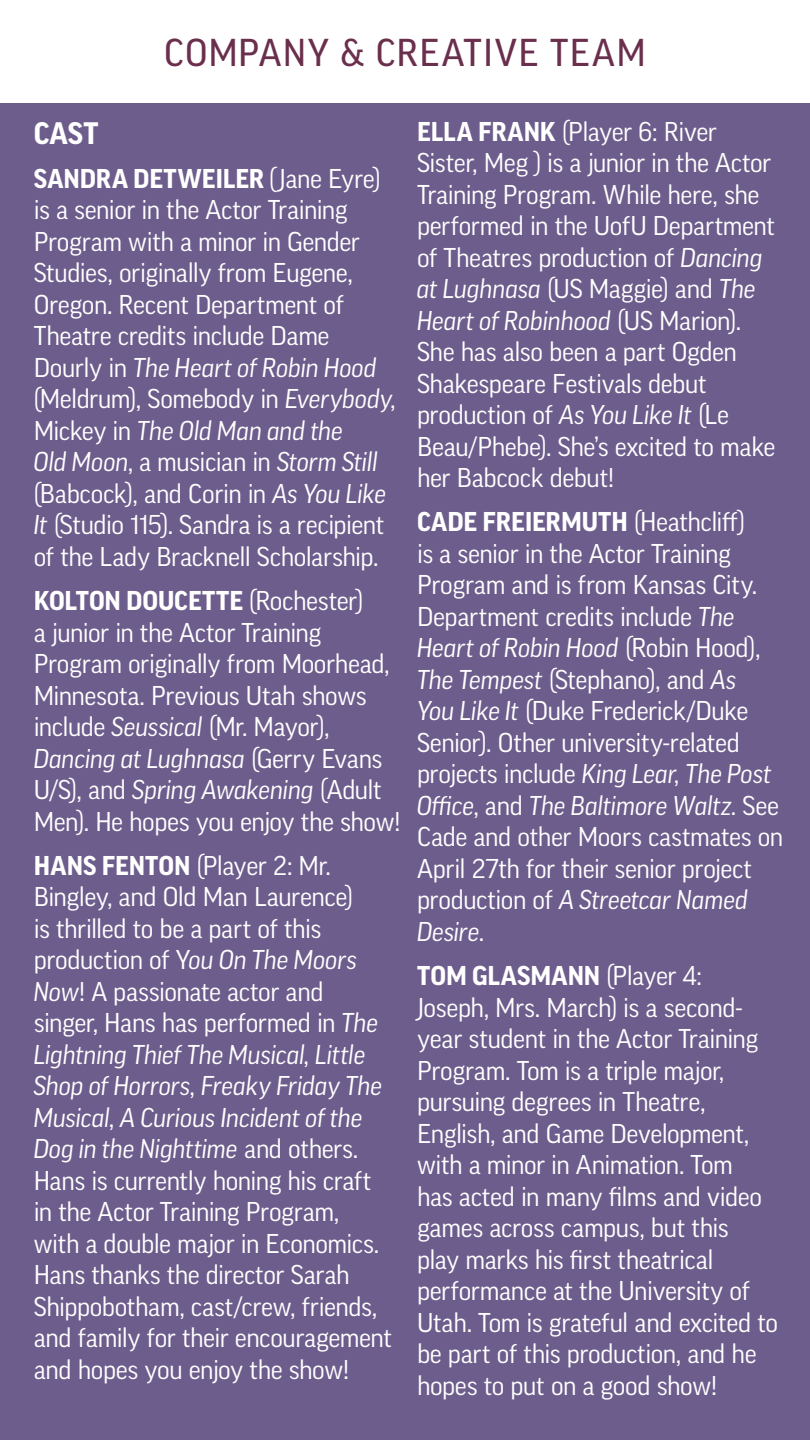
<style>
.page{position:relative;width:810px;height:1440px;background:#fff}
.page>*{position:absolute;margin:0;border:0;box-sizing:border-box;transform-origin:0 0}
.t1{font:37.5px "Good OT News";letter-spacing:.035em;color:#6a2f4c}
.t2{font:700 30px "Good OT";color:#fff}
.t3{font:26.25px/31.5px "Good OT";letter-spacing:-.015em;color:#fff}
.s1{font-weight:700}
.s2{font-style:italic}
</style>
<div class="page">
<div style="left:0;top:104px;width:810px;height:1336px;background:#6d5d8c"></div>
<h1 class="t1" style="left:164px;top:32px;width:483px">COMPANY &amp; CREATIVE TEAM</h1>
<p class="t2" style="left:34px;top:117px;width:66px">CAST</p>
<p class="t3" style="left:34px;top:163px;width:363px"><span class="s1">SANDRA DETWEILER</span> (Jane Eyre) is a senior in the Actor Training<br>Program with a minor in Gender<br>Studies, originally from Eugene,<br>Oregon. Recent Department of<br>Theatre credits include Dame<br>Dourly in <span class="s2">The Heart of Robin Hood </span>(Meldrum), Somebody in <span class="s2">Everybody</span>,<br>Mickey in <span class="s2">The Old Man and the<br>Old Moon</span>, a musician in <span class="s2">Storm Still </span>(Babcock), and Corin in <span class="s2">As You Like<br>It</span> (Studio 115). Sandra is a recipient of the Lady Bracknell Scholarship.</p>
<p class="t3" style="left:34px;top:585px;width:368px"><span class="s1">KOLTON DOUCETTE</span> (Rochester)<br>a junior in the Actor Training<br>Program originally from Moorhead,<br>Minnesota. Previous Utah shows include <span class="s2">Seussical</span> (Mr. Mayor),<br><span class="s2">Dancing at Lughnasa</span> (Gerry Evans<br>U/S), and <span class="s2">Spring Awakening</span> (Adult<br>Men). He hopes you enjoy the show!</p>
<p class="t3" style="left:34px;top:850px;width:360px"><span class="s1">HANS FENTON</span> (Player 2: Mr.<br>Bingley, and Old Man Laurence)<br>is thrilled to be a part of this production of Y<span class="s2">ou On The Moors<br>Now</span>! A passionate actor and singer, Hans has performed in <span class="s2">The<br>Lightning Thief The Musical</span>, <span class="s2">Little<br>Shop of Horrors</span>, <span class="s2">Freaky Friday The<br>Musical</span>, <span class="s2">A Curious Incident of the<br>Dog in the Nighttime</span> and others.<br>Hans is currently honing his craft in the Actor Training Program,<br>with a double major in Economics.<br>Hans thanks the director Sarah<br>Shippobotham, cast/crew, friends, and family for their encouragement and hopes you enjoy the show!</p>
<p class="t3" style="left:417px;top:116px;width:360px"><span class="s1">ELLA FRANK</span> (Player 6: River<br>Sister, Meg ) is a junior in the Actor<br>Training Program. While here, she performed in the UofU Department of Theatres production of <span class="s2">Dancing at Lughnasa</span> (US Maggie) and <span class="s2">The<br>Heart of Robinhood</span> (US Marion).<br>She has also been a part Ogden<br>Shakespeare Festivals debut production of <span class="s2">As You Like It</span> (Le<br>Beau/Phebe). She’s excited to make her Babcock debut!</p>
<p class="t3" style="left:417px;top:507px;width:368px"><span class="s1">CADE FREIERMUTH</span> (Heathcliff)<br>is a senior in the Actor Training<br>Program and is from Kansas City.<br>Department credits include <span class="s2">The<br>Heart of Robin Hood</span> (Robin Hood),<br><span class="s2">The Tempest</span> (Stephano), and <span class="s2">As<br>You Like It</span> (Duke Frederick/Duke<br>Senior). Other university-related projects include <span class="s2">King Lear</span>, <span class="s2">The Post<br>Office</span>, and <span class="s2">The Baltimore Waltz</span>. See<br>Cade and other Moors castmates on<br>April 27th for their senior project production of <span class="s2">A Streetcar Named<br>Desire</span>.</p>
<p class="t3" style="left:417px;top:960px;width:363px"><span class="s1">TOM GLASMANN</span> (Player 4:<br>Joseph, Mrs. March) is a second&shy;year student in the Actor Training<br>Program. Tom is a triple major, pursuing degrees in Theatre,<br>English, and Game Development, with a minor in Animation. Tom<br>has acted in many films and video games across campus, but this<br>play marks his first theatrical performance at the University of<br>Utah. Tom is grateful and excited to be part of this production, and he hopes to put on a good show!</p>
</div>
